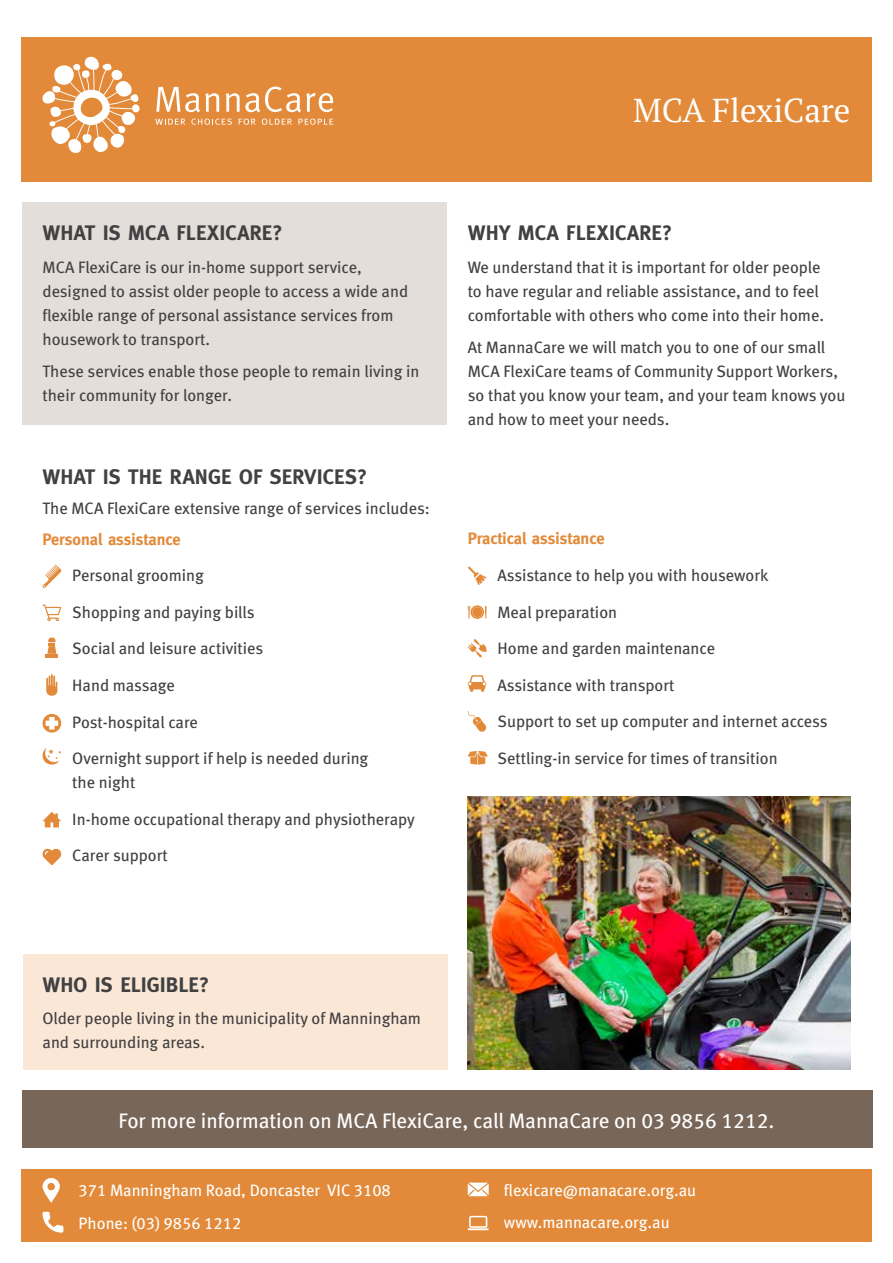
<style>
.page{position:relative;width:893px;height:1263px;background:#fff}
.page>*{position:absolute;margin:0;border:0;box-sizing:border-box;transform-origin:0 0}
.t1{font:33px "PT Serif";color:#fff}
.t2{font:700 21px "Meta";letter-spacing:.005em;color:#414042}
.t3{font:21px "Meta Book LF";color:#fff}
.t4{font:16.5px/24px "Meta Book LF";color:#414042}
.t5{font:16.5px/32.5px "Meta Book LF";color:#fff}
.t6{font:700 16.5px "Meta";color:#e28a39}
</style>
<div class="page">
<div style="left:22px;top:203px;width:424px;height:222px;background:#e3ded9"></div>
<div style="left:21px;top:37px;width:851px;height:144px;background:#e28a39"></div>
<svg style="left:155px;top:119px;width:30px;height:6px"></svg>
<svg style="left:191px;top:119px;width:41px;height:6px"></svg>
<svg style="left:239px;top:119px;width:17px;height:6px"></svg>
<svg style="left:262px;top:119px;width:30px;height:6px"></svg>
<svg style="left:298px;top:119px;width:35px;height:6px"></svg>
<svg style="left:43px;top:57px;width:95px;height:96px"></svg>
<svg style="left:156px;top:87px;width:63px;height:25px"></svg>
<svg style="left:226px;top:87px;width:107px;height:25px"></svg>
<div style="left:21px;top:1169px;width:851px;height:73px;background:#e28a39"></div>
<svg style="left:43px;top:1178px;width:17px;height:25px"></svg>
<svg style="left:43px;top:1212px;width:20px;height:21px"></svg>
<svg style="left:468px;top:1182px;width:21px;height:14px"></svg>
<svg style="left:468px;top:1216px;width:21px;height:14px"></svg>
<div style="left:22px;top:1091px;width:851px;height:57px;background:#786658"></div>
<svg style="left:43px;top:604px;width:18px;height:17px"></svg>
<svg style="left:42px;top:565px;width:19px;height:23px"></svg>
<svg style="left:47px;top:638px;width:9px;height:16px"></svg>
<hr style="left:46px;top:654px;width:12px;height:4px;background:#e28a39">
<svg style="left:46px;top:674px;width:12px;height:22px"></svg>
<svg style="left:43px;top:714px;width:18px;height:19px"></svg>
<svg style="left:42px;top:748px;width:19px;height:17px"></svg>
<svg style="left:42px;top:848px;width:20px;height:17px"></svg>
<svg style="left:43px;top:812px;width:18px;height:15px"></svg>
<svg style="left:468px;top:566px;width:18px;height:19px"></svg>
<svg style="left:468px;top:605px;width:18px;height:14px"></svg>
<svg style="left:467px;top:639px;width:20px;height:19px"></svg>
<svg style="left:468px;top:675px;width:18px;height:17px"></svg>
<svg style="left:468px;top:711px;width:19px;height:21px"></svg>
<svg style="left:468px;top:751px;width:20px;height:14px"></svg>
<div style="left:23px;top:954px;width:424px;height:116px;background:#fae7d6"></div>
<img style="left:468px;top:796px;width:382px;height:274px">
<h1 class="t1" style="left:633px;top:89px;width:219px">MCA FlexiCare</h1>
<p class="t2" style="left:43px;top:221px;width:242px">WHAT IS MCA FLEXICARE?</p>
<p class="t4" style="left:43px;top:255px;width:367px">MCA FlexiCare is our in-home support service, designed to assist older people to access a wide and flexible range of personal assistance services from housework to transport.</p>
<p class="t4" style="left:43px;top:359px;width:378px">These services enable those people to remain living in their community for longer.</p>
<p class="t2" style="left:43px;top:465px;width:326px">WHAT IS THE RANGE OF SERVICES?</p>
<p class="t4" style="left:43px;top:496px;width:389px">The MCA FlexiCare extensive range of services includes:</p>
<p class="t6" style="left:43px;top:529px;width:140px">Personal assistance</p>
<p class="t4" style="left:72px;top:563px;width:133px">Personal grooming</p>
<p class="t4" style="left:72px;top:600px;width:184px">Shopping and paying bills</p>
<p class="t4" style="left:72px;top:636px;width:192px">Social and leisure activities</p>
<p class="t4" style="left:72px;top:673px;width:104px">Hand massage</p>
<p class="t4" style="left:72px;top:710px;width:127px">Post-hospital care</p>
<p class="t4" style="left:72px;top:746px;width:298px">Overnight support if help is needed during the night</p>
<p class="t4" style="left:72px;top:807px;width:344px">In-home occupational therapy and physiotherapy</p>
<p class="t4" style="left:72px;top:843px;width:97px">Carer support</p>
<p class="t2" style="left:468px;top:221px;width:206px">WHY MCA FLEXICARE?</p>
<p class="t4" style="left:468px;top:255px;width:358px">We understand that it is important for older people to have regular and reliable assistance, and to feel comfortable with others who come into their home.</p>
<p class="t4" style="left:468px;top:335px;width:379px">At MannaCare we will match you to one of our small MCA FlexiCare teams of Community Support Workers, so that you know your team, and your team knows you and how to meet your needs.</p>
<p class="t6" style="left:468px;top:529px;width:138px">Practical assistance</p>
<p class="t4" style="left:497px;top:563px;width:272px">Assistance to help you with housework</p>
<p class="t4" style="left:497px;top:600px;width:121px">Meal preparation</p>
<p class="t4" style="left:497px;top:636px;width:219px">Home and garden maintenance</p>
<p class="t4" style="left:497px;top:673px;width:179px">Assistance with transport</p>
<p class="t4" style="left:497px;top:709px;width:332px">Support to set up computer and internet access</p>
<p class="t4" style="left:497px;top:746px;width:282px">Settling-in service for times of transition</p>
<p class="t2" style="left:43px;top:972px;width:168px">WHO IS ELIGIBLE?</p>
<p class="t4" style="left:43px;top:1006px;width:380px">Older people living in the municipality of Manningham and surrounding areas.</p>
<p class="t3" style="left:118px;top:1108px;width:658px">For more information on MCA FlexiCare, call MannaCare on 03 9856 1212.</p>
<p class="t5" style="left:79px;top:1174px;width:314px">371 Manningham Road, Doncaster VIC 3108<br>Phone: (03) 9856 1212</p>
<p class="t5" style="left:504px;top:1173px;width:194px">flexicare@manacare.org.au www.mannacare.org.au</p>
</div>
